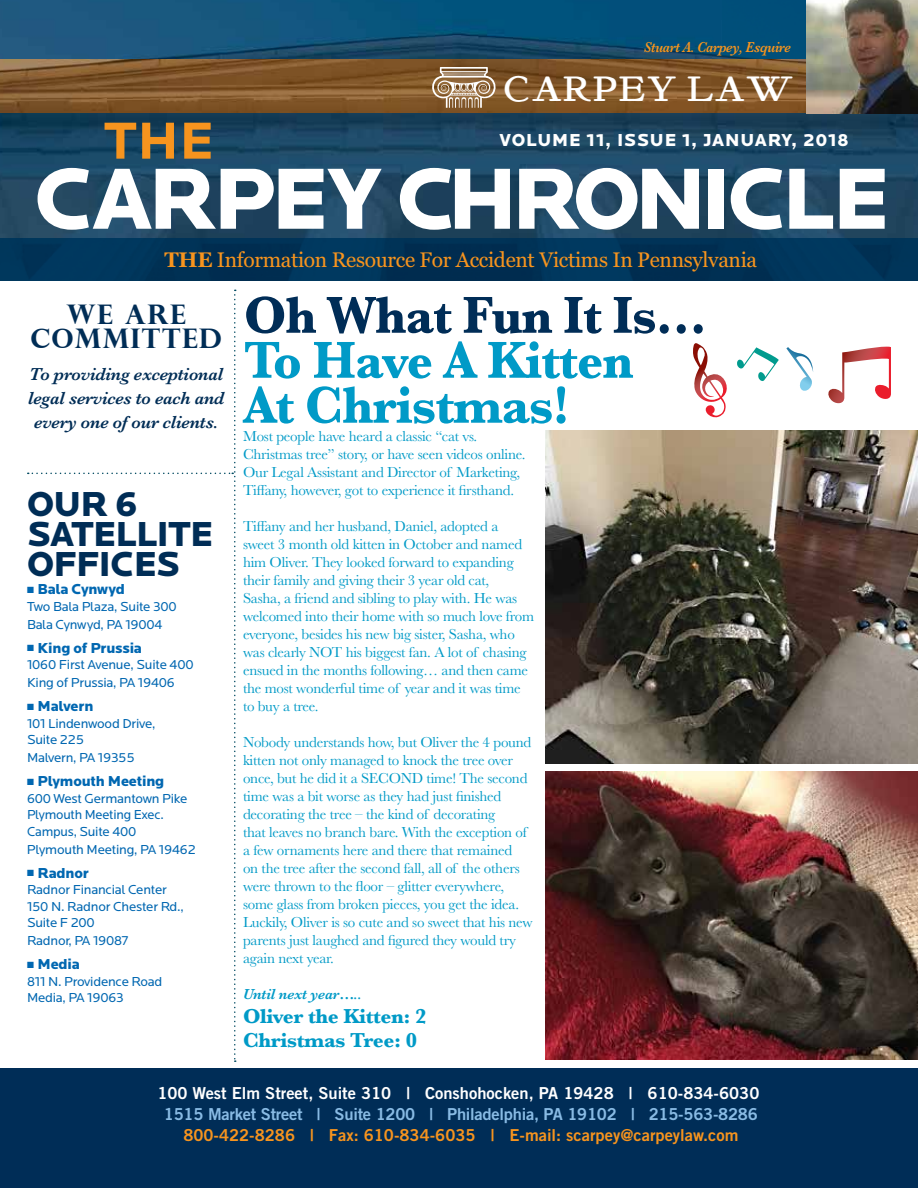
<style>
.page{position:relative;width:918px;height:1188px;background:#fff}
.page>*{position:absolute;margin:0;border:0;box-sizing:border-box;transform-origin:0 0}
.t1{font:900 90px "Locator";letter-spacing:-.05em;color:#fff}
.t2{font:700 54px/45px "Baskerville";letter-spacing:-.02em;color:#009ac7;scale:.95 1}
.t3{font:700 54px "Baskerville";letter-spacing:-.02em;color:#002d57;scale:.95 1}
.t4{font:700 54px "Locator";color:#f7941e}
.t5{font:900 36px/30px "Locator";letter-spacing:-.02em;color:#002d56}
.t6{font:36px "Kelmscott Roman";letter-spacing:.05em;color:#fff}
.t7{font:700 27px/24px "Perpetua Titling";letter-spacing:.05em;color:#002d56;text-align:center}
.t8{font:21px "Georgia";letter-spacing:-.015em;color:#f7941e}
.t9{font:700 21px/24px "Baskerville";letter-spacing:-.015em;color:#009ac7}
.t10{font:italic 600 18px/24px "Baskerville";letter-spacing:-.015em;color:#002d56;text-align:center}
.t11{font:900 18px "Locator";letter-spacing:.05em;color:#fff}
.t12{font:16.5px "Trade Gothic Bold Two";letter-spacing:-.015em;color:#89bbe4}
.t13{font:16.5px "Trade Gothic Bold Two";color:#fff}
.t14{font:16.5px "Trade Gothic Bold Two";color:#f7941e}
.t15{font:15px/18px "Baskerville";letter-spacing:-.015em;color:#009ac7}
.t16{font:900 15px "Locator";letter-spacing:-.015em;color:#0067b1}
.t17{font:italic 600 15px "Baskerville";letter-spacing:-.03em;color:#f7941e;scale:.92 1}
.t18{font:italic 600 15px "Baskerville";letter-spacing:-.015em;color:#009ac7}
.t19{font:13.5px/16.5px "Locator";letter-spacing:-.015em;color:#0067b1}
.s1{font-weight:700}
</style>
<div class="page">
<img style="left:0;top:0;width:918px;height:281px">
<img style="left:807px;top:0;width:111px;height:113px">
<svg style="left:431px;top:67px;width:66px;height:41px;background:#a98c6d"></svg>
<div style="left:0;top:1068px;width:918px;height:120px;background:#002d57"></div>
<svg style="left:28px;top:290px;width:208px;height:772px"></svg>
<svg style="left:693px;top:343px;width:34px;height:75px"></svg>
<svg style="left:828px;top:347px;width:63px;height:57px"></svg>
<svg style="left:786px;top:347px;width:27px;height:44px"></svg>
<svg style="left:737px;top:347px;width:42px;height:34px"></svg>
<img style="left:545px;top:772px;width:373px;height:288px">
<img style="left:545px;top:431px;width:373px;height:332px">
<p class="t17" style="left:644px;top:37px;width:161px">Stuart A. Carpey, Esquire</p>
<h2 class="t4" style="left:104px;top:110px;width:111px">THE</h2>
<h3 class="t6" style="left:505px;top:68px;width:290px">CARPEY LAW</h3>
<p class="t11" style="left:500px;top:130px;width:351px">VOLUME 11, ISSUE 1, JANUARY, 2018</p>
<h1 class="t1" style="left:34px;top:145px;width:857px">CARPEY CHRONICLE</h1>
<h3 class="t8" style="left:164px;top:248px;width:594px"><span class="s1">THE</span> Information Resource For Accident Victims In Pennsylvania</h3>
<h3 class="t7" style="left:31px;top:302px;width:193px">WE ARE<br>COMMITTED</h3>
<p class="t10" style="left:28px;top:362px;width:198px">To providing exceptional legal services to each and every one of our clients.</p>
<h3 class="t5" style="left:27px;top:490px;width:188px">OUR 6<br>SATELLITE<br>OFFICES</h3>
<p class="t16" style="left:27px;top:580px;width:99px">■ Bala Cynwyd</p>
<p class="t19" style="left:27px;top:598px;width:151px;line-height:18px">Two Bala Plaza, Suite 300<br>Bala Cynwyd, PA 19004</p>
<p class="t16" style="left:27px;top:639px;width:117px">■ King of Prussia</p>
<p class="t19" style="left:27px;top:656px;width:168px;line-height:18px">1060 First Avenue, Suite 400<br>King of Prussia, PA 19406</p>
<p class="t16" style="left:27px;top:697px;width:68px">■ Malvern</p>
<p class="t19" style="left:27px;top:715px;width:130px">101 Lindenwood Drive,<br>Suite 225</p>
<p class="t19" style="left:27px;top:750px;width:109px">Malvern, PA 19355</p>
<p class="t16" style="left:27px;top:772px;width:139px">■ Plymouth Meeting</p>
<p class="t19" style="left:27px;top:790px;width:162px">600 West Germantown Pike<br>Plymouth Meeting Exec.<br>Campus, Suite 400</p>
<p class="t19" style="left:27px;top:841px;width:170px">Plymouth Meeting, PA 19462</p>
<p class="t16" style="left:27px;top:864px;width:63px">■ Radnor</p>
<p class="t19" style="left:27px;top:882px;width:159px">Radnor Financial Center<br>150 N. Radnor Chester Rd.,<br>Suite F 200</p>
<p class="t19" style="left:27px;top:933px;width:103px">Radnor, PA 19087</p>
<p class="t16" style="left:27px;top:955px;width:54px">■ Media</p>
<p class="t19" style="left:27px;top:973px;width:137px">811 N. Providence Road<br>Media, PA 19063</p>
<h2 class="t3" style="left:244px;top:278px;width:489px">Oh What Fun It Is…</h2>
<h2 class="t2" style="left:244px;top:338px;width:412px">To Have A Kitten<br>At Christmas!</h2>
<p class="t15" style="left:243px;top:427px;width:284px">Most people have heard a classic “cat vs.<br>Christmas tree” story, or have seen videos online.<br>Our Legal Assistant and Director of Marketing, Tiffany, however, got to experience it firsthand.</p>
<p class="t15" style="left:243px;top:517px;width:293px">Tiffany and her husband, Daniel, adopted a<br>sweet 3 month old kitten in October and named him Oliver. They looked forward to expanding their family and giving their 3 year old cat,<br>Sasha, a friend and sibling to play with. He was welcomed into their home with so much love from everyone, besides his new big sister, Sasha, who was clearly NOT his biggest fan. A lot of chasing ensued in the months following… and then came the most wonderful time of year and it was time to buy a tree.</p>
<p class="t15" style="left:243px;top:733px;width:291px">Nobody understands how, but Oliver the 4 pound kitten not only managed to knock the tree over once, but he did it a SECOND time! The second time was a bit worse as they had just finished decorating the tree – the kind of decorating<br>that leaves no branch bare. With the exception of a few ornaments here and there that remained<br>on the tree after the second fall, all of the others were thrown to the floor – glitter everywhere, some glass from broken pieces, you get the idea.<br>Luckily, Oliver is so cute and so sweet that his new parents just laughed and figured they would try again next year.</p>
<p class="t18" style="left:243px;top:984px;width:120px">Until next year…..</p>
<h3 class="t9" style="left:243px;top:1004px;width:185px">Oliver the Kitten: 2<br>Christmas Tree: 0</h3>
<p class="t13" style="left:157px;top:1083px;width:604px">100 West Elm Street, Suite 310 | Conshohocken, PA 19428 | 610-834-6030</p>
<p class="t12" style="left:164px;top:1104px;width:595px">1515 Market Street | Suite 1200 | Philadelphia, PA 19102 | 215-563-8286</p>
<p class="t14" style="left:183px;top:1125px;width:557px">800-422-8286 | Fax: 610-834-6035 | E-mail: scarpey@carpeylaw.com</p>
</div>
